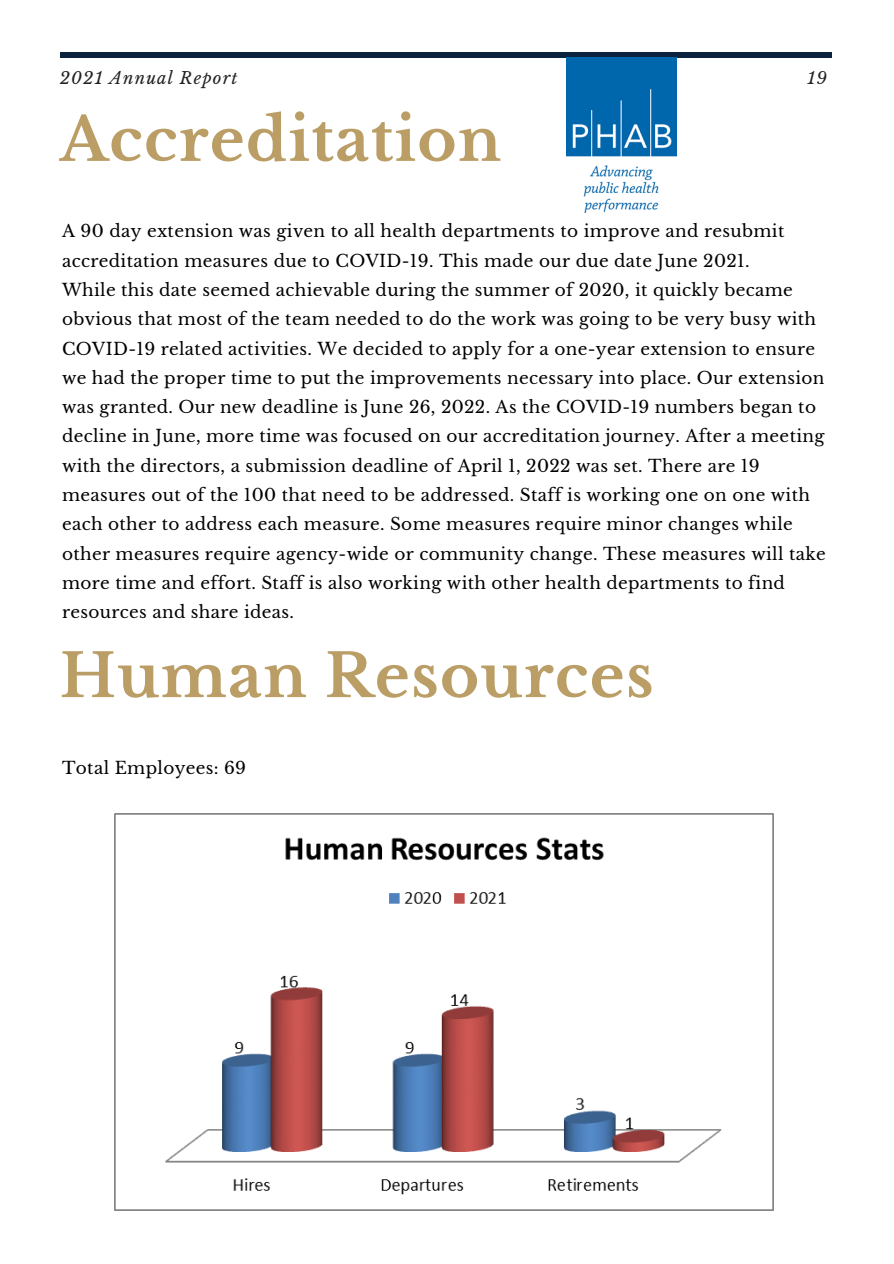
<style>
.page{position:relative;width:894px;height:1264px;background:#fff}
.page>*{position:absolute;margin:0;border:0;box-sizing:border-box;transform-origin:0 0}
.t1{font:700 59.55px "Libre Baskerville";letter-spacing:.02em;color:#ba9e66}
.t2{font:16.8px/29.2px "Libre Baskerville";letter-spacing:.02em;color:#000}
.t3{font:italic 16.5px "Libre Baskerville";letter-spacing:.07em;color:#222}
</style>
<div class="page">
<hr style="left:60px;top:53px;width:771px;height:4px;background:#0c2340">
<img style="left:566px;top:57px;width:110px;height:156px">
<img style="left:114px;top:813px;width:659px;height:397px">
<p class="t3" style="left:60px;top:68px;width:179px">2021 Annual Report</p>
<p class="t3" style="left:807px;top:68px;width:21px">19</p>
<p class="t1" style="left:60px;top:103px;width:443px">Accreditation</p>
<p class="t2" style="left:62px;top:217px;width:723px">A 90 day extension was given to all health departments to improve and resubmit accreditation measures due to COVID-19. This made our due date June 2021.</p>
<p class="t2" style="left:62px;top:275px;width:765px">While this date seemed achievable during the summer of 2020, it quickly became obvious that most of the team needed to do the work was going to be very busy with COVID-19 related activities. We decided to apply for a one-year extension to ensure we had the proper time to put the improvements necessary into place. Our extension was granted. Our new deadline is June 26, 2022. As the COVID-19 numbers began to decline in June, more time was focused on our accreditation journey. After a meeting with the directors, a submission deadline of April 1, 2022 was set. There are 19 measures out of the 100 that need to be addressed. Staff is working one on one with each other to address each measure. Some measures require minor changes while other measures require agency-wide or community change. These measures will take more time and effort. Staff is also working with other health departments to find resources and share ideas.</p>
<p class="t1" style="left:60px;top:639px;width:595px">Human Resources</p>
<p class="t2" style="left:62px;top:753px;width:185px">Total Employees: 69</p>
</div>
